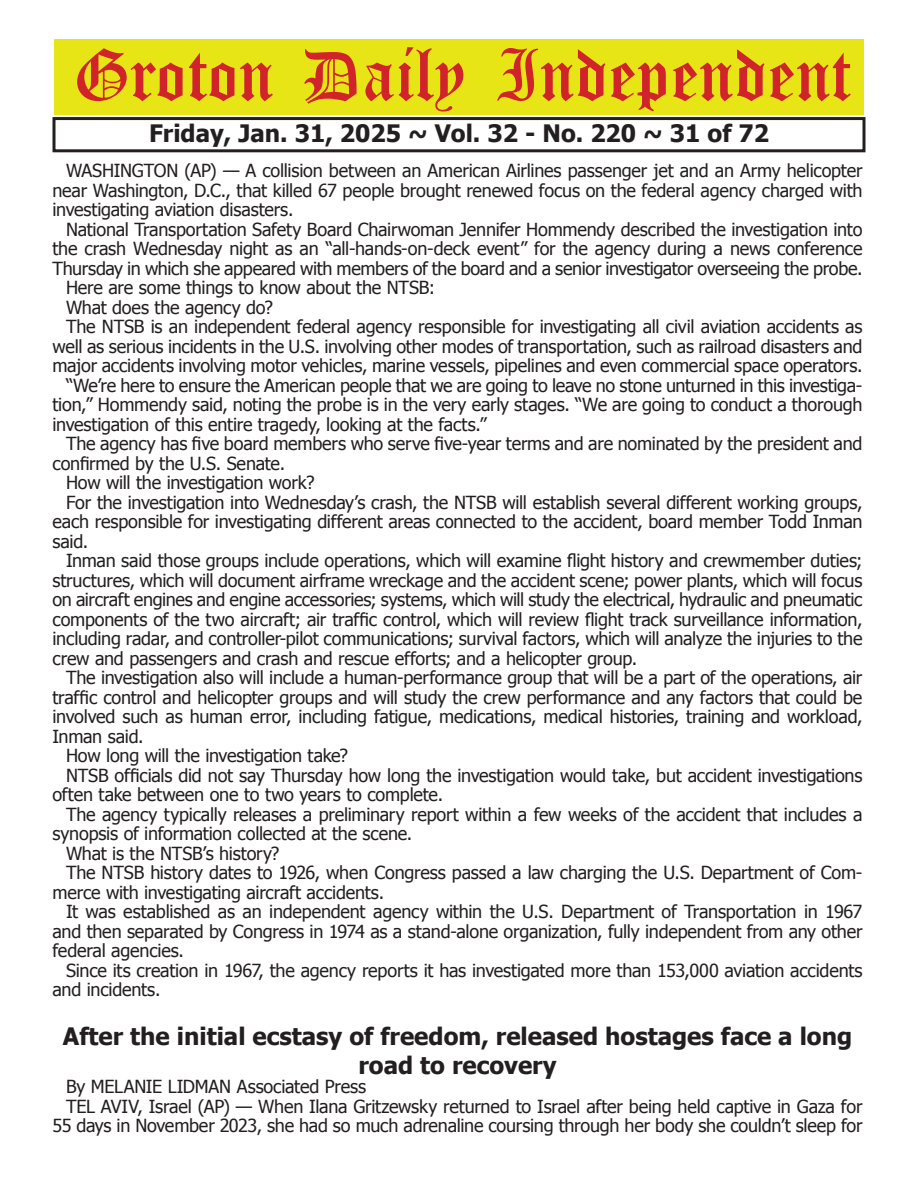
<style>
.page{position:relative;width:918px;height:1188px;background:#fff}
.page>*{position:absolute;margin:0;border:0;box-sizing:border-box;transform-origin:0 0}
.t1{font:54px "Old English Five";color:#d1232a}
.t2{font:700 24px/28.8px "Tahoma";color:#231f20;text-align:center}
.t3{font:18px/19.5px "Tahoma";letter-spacing:-.015em;color:#231f20;text-align:justify}
</style>
<div class="page">
<div style="left:52px;top:117px;width:814px;height:35px;border:3px solid #231f20"></div>
<div style="left:54px;top:40px;width:810px;height:75px;background:#e7e515"></div>
<h1 class="t1" style="left:73px;top:50px;width:779px">Groton Daily Independent</h1>
<h2 class="t2" style="left:149px;top:117px;width:622px">Friday, Jan. 31, 2025 ~ Vol. 32 - No. 220 ~ 31 of 72</h2>
<p class="t3" style="left:52px;top:160px;width:812px;text-indent:14px">WASHINGTON (AP) — A collision between an American Airlines passenger jet and an Army helicopter near Washington, D.C., that killed 67 people brought renewed focus on the federal agency charged with investigating aviation disasters.</p>
<p class="t3" style="left:66px;top:219px;width:798px">National Transportation Safety Board Chairwoman Jennifer Hommendy described the investigation into</p>
<p class="t3" style="left:52px;top:238px;width:811px">the crash Wednesday night as an “all-hands-on-deck event” for the agency during a news conference</p>
<p class="t3" style="left:52px;top:258px;width:812px">Thursday in which she appeared with members of the board and a senior investigator overseeing the probe.</p>
<p class="t3" style="left:66px;top:277px;width:371px">Here are some things to know about the NTSB:</p>
<p class="t3" style="left:66px;top:297px;width:208px">What does the agency do?</p>
<p class="t3" style="left:66px;top:316px;width:798px">The NTSB is an independent federal agency responsible for investigating all civil aviation accidents as</p>
<p class="t3" style="left:52px;top:336px;width:812px">well as serious incidents in the U.S. involving other modes of transportation, such as railroad disasters and</p>
<p class="t3" style="left:52px;top:355px;width:812px">major accidents involving motor vehicles, marine vessels, pipelines and even commercial space operators.</p>
<p class="t3" style="left:66px;top:375px;width:798px">“We’re here to ensure the American people that we are going to leave no stone unturned in this investiga-</p>
<p class="t3" style="left:52px;top:394px;width:811px">tion,” Hommendy said, noting the probe is in the very early stages. “We are going to conduct a thorough</p>
<p class="t3" style="left:52px;top:414px;width:436px">investigation of this entire tragedy, looking at the facts.”</p>
<p class="t3" style="left:66px;top:433px;width:798px">The agency has five board members who serve five-year terms and are nominated by the president and</p>
<p class="t3" style="left:52px;top:453px;width:234px">confirmed by the U.S. Senate.</p>
<p class="t3" style="left:66px;top:472px;width:250px">How will the investigation work?</p>
<p class="t3" style="left:66px;top:492px;width:798px">For the investigation into Wednesday’s crash, the NTSB will establish several different working groups,</p>
<p class="t3" style="left:52px;top:511px;width:811px">each responsible for investigating different areas connected to the accident, board member Todd Inman</p>
<p class="t3" style="left:52px;top:531px;width:37px">said.</p>
<p class="t3" style="left:66px;top:550px;width:798px">Inman said those groups include operations, which will examine flight history and crewmember duties;</p>
<p class="t3" style="left:52px;top:570px;width:812px">structures, which will document airframe wreckage and the accident scene; power plants, which will focus</p>
<p class="t3" style="left:52px;top:589px;width:812px">on aircraft engines and engine accessories; systems, which will study the electrical, hydraulic and pneumatic</p>
<p class="t3" style="left:52px;top:609px;width:811px">components of the two aircraft; air traffic control, which will review flight track surveillance information,</p>
<p class="t3" style="left:52px;top:628px;width:812px">including radar, and controller-pilot communications; survival factors, which will analyze the injuries to the</p>
<p class="t3" style="left:52px;top:648px;width:586px">crew and passengers and crash and rescue efforts; and a helicopter group.</p>
<p class="t3" style="left:66px;top:667px;width:798px">The investigation also will include a human-performance group that will be a part of the operations, air</p>
<p class="t3" style="left:52px;top:687px;width:811px">traffic control and helicopter groups and will study the crew performance and any factors that could be</p>
<p class="t3" style="left:52px;top:706px;width:811px">involved such as human error, including fatigue, medications, medical histories, training and workload,</p>
<p class="t3" style="left:52px;top:726px;width:93px">Inman said.</p>
<p class="t3" style="left:66px;top:745px;width:284px">How long will the investigation take?</p>
<p class="t3" style="left:66px;top:765px;width:798px">NTSB officials did not say Thursday how long the investigation would take, but accident investigations</p>
<p class="t3" style="left:52px;top:784px;width:392px">often take between one to two years to complete.</p>
<p class="t3" style="left:66px;top:804px;width:798px">The agency typically releases a preliminary report within a few weeks of the accident that includes a</p>
<p class="t3" style="left:52px;top:823px;width:361px">synopsis of information collected at the scene.</p>
<p class="t3" style="left:66px;top:843px;width:215px">What is the NTSB’s history?</p>
<p class="t3" style="left:66px;top:862px;width:798px">The NTSB history dates to 1926, when Congress passed a law charging the U.S. Department of Com-</p>
<p class="t3" style="left:52px;top:882px;width:333px">merce with investigating aircraft accidents.</p>
<p class="t3" style="left:66px;top:901px;width:798px">It was established as an independent agency within the U.S. Department of Transportation in 1967</p>
<p class="t3" style="left:52px;top:921px;width:812px">and then separated by Congress in 1974 as a stand-alone organization, fully independent from any other</p>
<p class="t3" style="left:52px;top:940px;width:133px">federal agencies.</p>
<p class="t3" style="left:66px;top:960px;width:798px">Since its creation in 1967, the agency reports it has investigated more than 153,000 aviation accidents</p>
<p class="t3" style="left:52px;top:979px;width:110px">and incidents.</p>
<h2 class="t2" style="left:63px;top:1020px;width:791px">After the initial ecstasy of freedom, released hostages face a long road to recovery</h2>
<p class="t3" style="left:66px;top:1076px;width:302px">By MELANIE LIDMAN Associated Press</p>
<p class="t3" style="left:66px;top:1095px;width:798px">TEL AVIV, Israel (AP) — When Ilana Gritzewsky returned to Israel after being held captive in Gaza for</p>
<p class="t3" style="left:52px;top:1115px;width:812px">55 days in November 2023, she had so much adrenaline coursing through her body she couldn’t sleep for</p>
</div>
